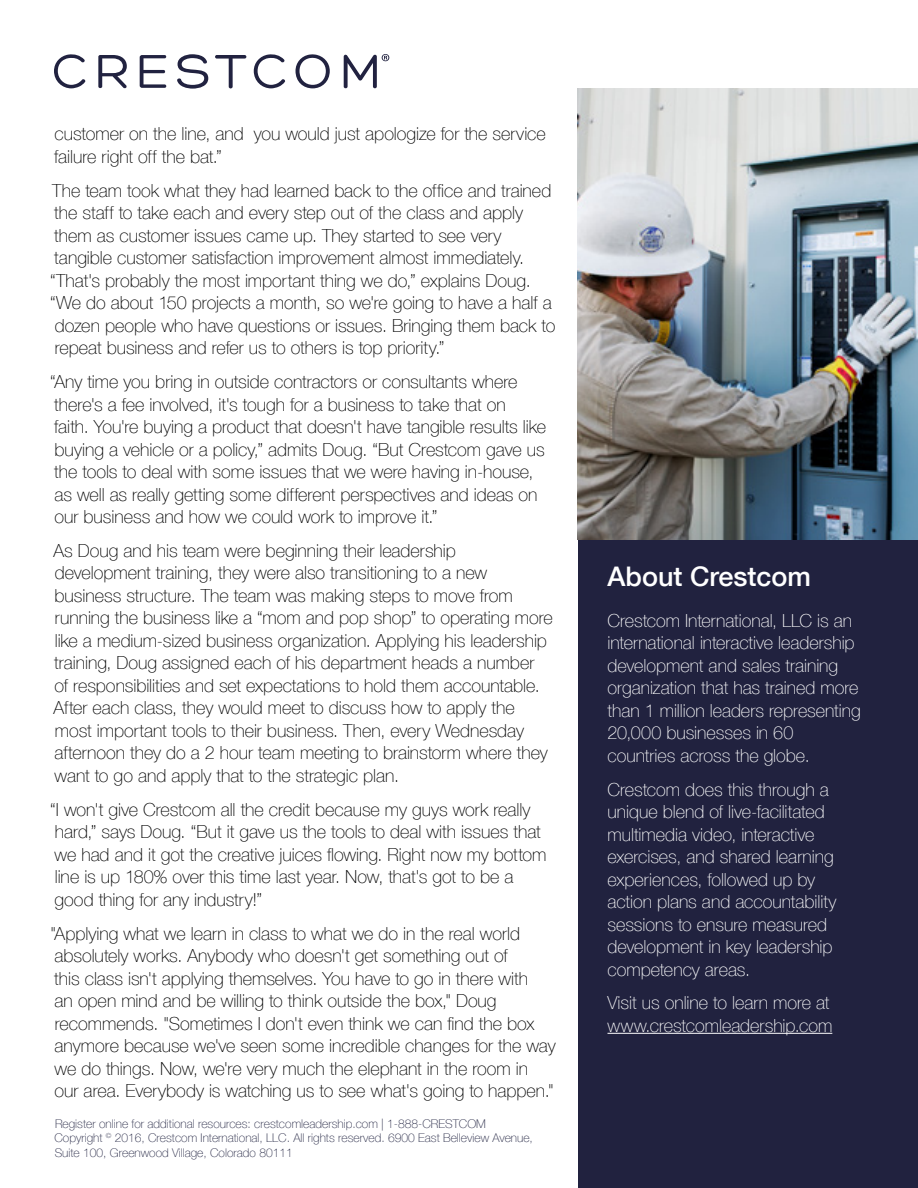
<style>
.page{position:relative;width:918px;height:1188px;background:#fff}
.page>*{position:absolute;margin:0;border:0;box-sizing:border-box;transform-origin:0 0}
.t1{font:500 27px "Helvetica Neue LT Com";color:#fff}
.t2{font:100 18px/22.5px "Helvetica Neue LT Com";color:#000}
.t3{font:100 18px/22.5px "Helvetica Neue LT Com";color:#fff}
.t4{font:100 12px/14.4px "Helvetica Neue LT Com";color:#202240}
</style>
<div class="page">
<svg style="left:54px;top:54px;width:32px;height:34px"></svg>
<svg style="left:98px;top:55px;width:29px;height:34px"></svg>
<svg style="left:140px;top:55px;width:27px;height:33px"></svg>
<svg style="left:177px;top:54px;width:31px;height:35px"></svg>
<svg style="left:215px;top:55px;width:32px;height:33px"></svg>
<svg style="left:254px;top:54px;width:32px;height:34px"></svg>
<svg style="left:296px;top:54px;width:34px;height:34px"></svg>
<svg style="left:344px;top:54px;width:45px;height:35px"></svg>
<img style="left:578px;top:89px;width:340px;height:451px">
<div style="left:578px;top:540px;width:340px;height:648px;background:#21223f"></div>
<hr style="left:608px;top:1033px;width:224px;height:1px;background:#fff">
<p class="t2" style="left:54px;top:123px;width:493px">customer on the line, and you would just apologize for the service failure right off the bat.”</p>
<p class="t2" style="left:50px;top:179px;width:507px">The team took what they had learned back to the office and trained the staff to take each and every step out of the class and apply them as customer issues came up. They started to see very tangible customer satisfaction improvement almost immediately. “That's probably the most important thing we do,” explains Doug. “We do about 150 projects a month, so we're going to have a half a dozen people who have questions or issues. Bringing them back to repeat business and refer us to others is top priority.”</p>
<p class="t2" style="left:50px;top:370px;width:497px">“Any time you bring in outside contractors or consultants where there's a fee involved, it's tough for a business to take that on<br>faith. You're buying a product that doesn't have tangible results like buying a vehicle or a policy,” admits Doug. “But Crestcom gave us the tools to deal with some issues that we were having in-house, as well as really getting some different perspectives and ideas on our business and how we could work to improve it.”</p>
<p class="t2" style="left:54px;top:539px;width:501px">As Doug and his team were beginning their leadership development training, they were also transitioning to a new business structure. The team was making steps to move from running the business like a “mom and pop shop” to operating more like a medium-sized business organization. Applying his leadership training, Doug assigned each of his department heads a number<br>of responsibilities and set expectations to hold them accountable.<br>After each class, they would meet to discuss how to apply the most important tools to their business. Then, every Wednesday afternoon they do a 2 hour team meeting to brainstorm where they want to go and apply that to the strategic plan.</p>
<p class="t2" style="left:50px;top:798px;width:498px">“I won't give Crestcom all the credit because my guys work really hard,” says Doug. “But it gave us the tools to deal with issues that we had and it got the creative juices flowing. Right now my bottom line is up 180% over this time last year. Now, that's got to be a good thing for any industry!”</p>
<p class="t2" style="left:50px;top:922px;width:507px">"Applying what we learn in class to what we do in the real world absolutely works. Anybody who doesn't get something out of<br>this class isn't applying themselves. You have to go in there with<br>an open mind and be willing to think outside the box," Doug recommends. "Sometimes I don't even think we can find the box anymore because we've seen some incredible changes for the way we do things. Now, we're very much the elephant in the room in<br>our area. Everybody is watching us to see what's going to happen."</p>
<p class="t4" style="left:55px;top:1116px;width:480px">Register online for additional resources: crestcomleadership.com | 1-888-CRESTCOM<br>Copyright <sup>©</sup> 2016, Crestcom International, LLC. All rights reserved. 6900 East Belleview Avenue,<br>Suite 100, Greenwood Village, Colorado 80111</p>
<h1 class="t1" style="left:608px;top:560px;width:205px">About Crestcom</h1>
<p class="t3" style="left:608px;top:609px;width:255px">Crestcom International, LLC is an international interactive leadership development and sales training organization that has trained more than 1 million leaders representing<br>20,000 businesses in 60 countries across the globe.</p>
<p class="t3" style="left:608px;top:778px;width:231px">Crestcom does this through a unique blend of live-facilitated multimedia video, interactive exercises, and shared learning experiences, followed up by action plans and accountability sessions to ensure measured development in key leadership competency areas.</p>
<p class="t3" style="left:608px;top:992px;width:226px">Visit us online to learn more at www.crestcomleadership.com</p>
</div>
